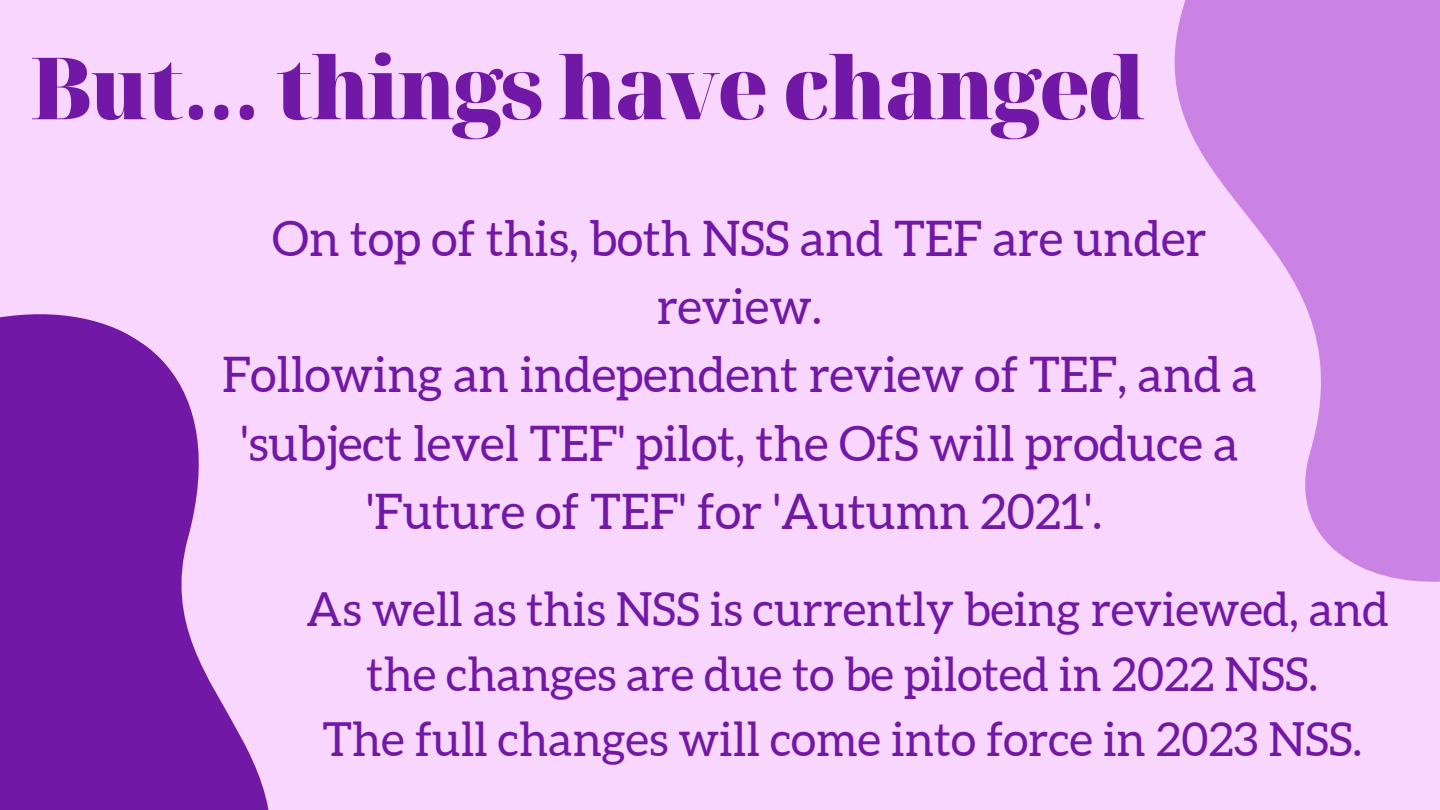
<style>
.page{position:relative;width:1440px;height:810px;background:#f8d6fe}
.page>*{position:absolute;margin:0;border:0;box-sizing:border-box;transform-origin:0 0}
.t1{font:900 86px "Noto Serif Display";letter-spacing:-.03em;color:#7218a6}
.t2{font:49px/68.2px "Aleo";color:#7218a6;text-align:center}
.t3{font:47px/65.2px "Aleo";color:#7218a6;text-align:center}
</style>
<div class="page">
<svg style="left:1174px;top:0;width:266px;height:582px;fill:#cb82e5"></svg>
<svg style="left:0;top:314px;width:269px;height:496px;fill:#7218a6"></svg>
<p class="t1" style="left:30px;top:27px;width:1117px">But... things have changed</p>
<p class="t2" style="left:272px;top:204px;width:936px">On top of this, both NSS and TEF are under review.</p>
<p class="t2" style="left:222px;top:341px;width:1036px">Following an independent review of TEF, and a 'subject level TEF' pilot, the OfS will produce a 'Future of TEF' for 'Autumn 2021'.</p>
<p class="t3" style="left:306px;top:576px;width:1084px">As well as this NSS is currently being reviewed, and the changes are due to be piloted in 2022 NSS.</p>
<p class="t3" style="left:323px;top:707px;width:1041px">The full changes will come into force in 2023 NSS.</p>
</div>
